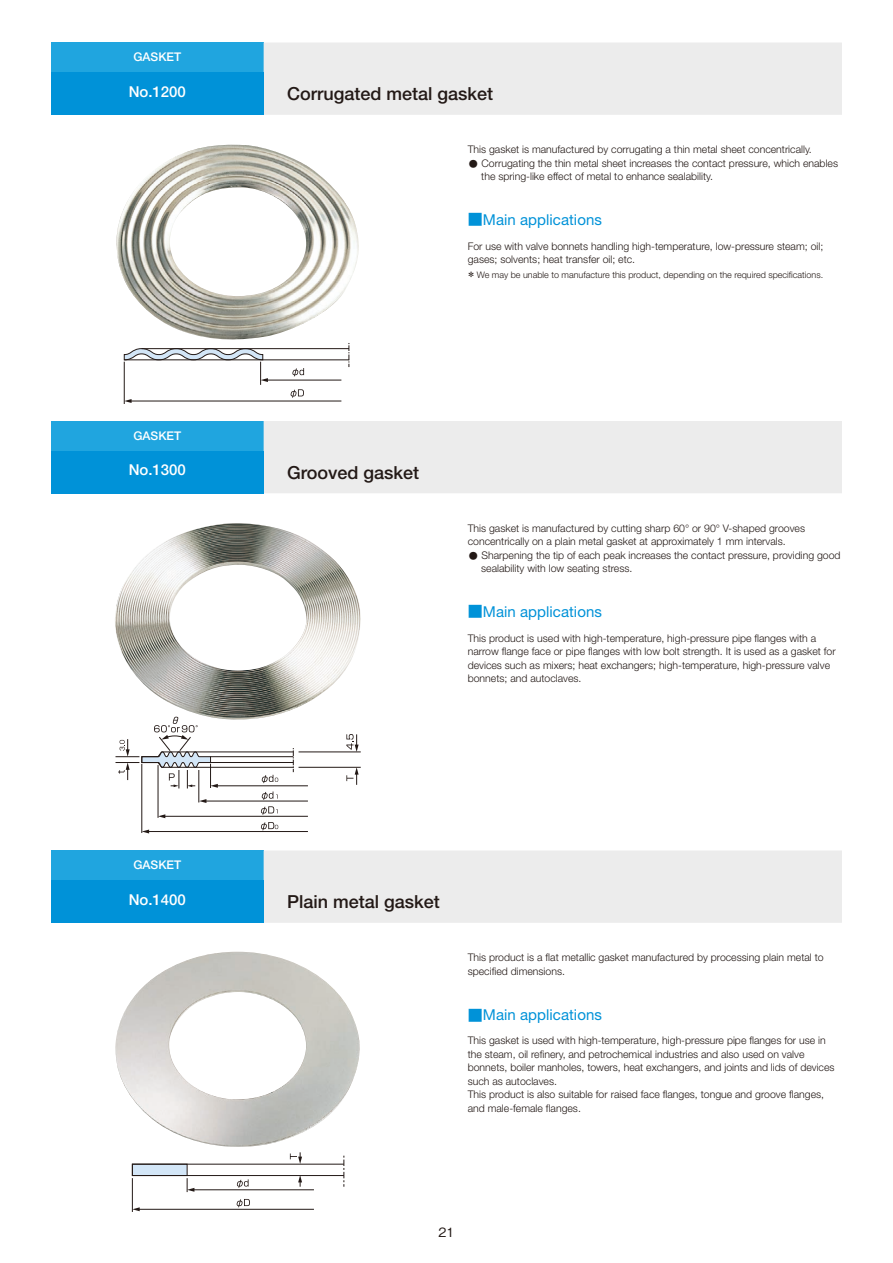
<style>
.page{position:relative;width:893px;height:1263px;background:#fff}
.page>*{position:absolute;margin:0;border:0;box-sizing:border-box;transform-origin:0 0}
.t1{font:500 18px "Helvetica Neue LT Std";color:#231916}
.t2{font:15px "Helvetica Neue LT Std";letter-spacing:.005em;color:#0092d8}
.t3{font:500 15px "Helvetica Neue LT Std";color:#fff}
.t4{font:13.5px "Times New Roman";color:#231916}
.t5{font:500 12.75px "Gothic BBB Pro";color:#231916}
.t6{font:500 12px "Helvetica Neue LT Std";color:#fff}
.t7{font:300 10.5px/13.5px "Helvetica Neue LT Std";color:#231916}
.t8{font:300 9px "Helvetica Neue LT Std";color:#231916}
.t9{font:500 8.4px "UD Shin Go Pro";color:#231916}
.s1{font-family:"UD Shin Go Pro";font-weight:500}
</style>
<div class="page">
<div style="left:51px;top:43px;width:213px;height:29px;background:#20a5df"></div>
<div style="left:264px;top:43px;width:578px;height:72px;background:#ececec"></div>
<div style="left:51px;top:72px;width:213px;height:43px;background:#0092d8"></div>
<div style="left:51px;top:421px;width:213px;height:30px;background:#20a5df"></div>
<div style="left:264px;top:421px;width:578px;height:72px;background:#ececec"></div>
<div style="left:51px;top:451px;width:213px;height:42px;background:#0092d8"></div>
<div style="left:51px;top:850px;width:213px;height:30px;background:#20a5df"></div>
<div style="left:264px;top:851px;width:578px;height:72px;background:#ececec"></div>
<div style="left:51px;top:880px;width:213px;height:43px;background:#0092d8"></div>
<img style="left:116px;top:145px;width:243px;height:195px">
<hr style="left:142px;top:348px;width:207px;height:1px;background:#231916">
<hr style="left:124px;top:360px;width:225px;height:1px;background:#231916">
<hr style="left:267px;top:380px;width:74px;height:1px;background:#231916">
<hr style="left:130px;top:401px;width:211px;height:1px;background:#231916">
<svg style="left:125px;top:399px;width:7px;height:4px"></svg>
<hr style="left:124px;top:362px;width:1px;height:42px;background:#231916">
<svg style="left:292px;top:368px;width:12px;height:8px"></svg>
<svg style="left:291px;top:389px;width:13px;height:9px"></svg>
<svg style="left:124px;top:348px;width:144px;height:37px"></svg>
<svg style="left:349px;top:343px;width:1px;height:24px"></svg>
<img style="left:115px;top:523px;width:246px;height:194px">
<svg style="left:115px;top:717px;width:246px;height:116px"></svg>
<img style="left:115px;top:952px;width:245px;height:195px">
<hr style="left:138px;top:1209px;width:176px;height:1px;background:#231916">
<svg style="left:133px;top:1207px;width:7px;height:4px"></svg>
<hr style="left:132px;top:1178px;width:1px;height:34px;background:#231916">
<svg style="left:237px;top:1199px;width:13px;height:8px"></svg>
<svg style="left:132px;top:1152px;width:213px;height:40px"></svg>
<p class="t6" style="left:133px;top:50px;width:49px">GASKET</p>
<h2 class="t3" style="left:129px;top:83px;width:59px">No.1200</h2>
<p class="t6" style="left:133px;top:428px;width:49px">GASKET</p>
<h2 class="t3" style="left:129px;top:461px;width:59px">No.1300</h2>
<p class="t6" style="left:133px;top:858px;width:49px">GASKET</p>
<h2 class="t3" style="left:129px;top:891px;width:59px">No.1400</h2>
<h1 class="t1" style="left:287px;top:83px;width:208px">Corrugated metal gasket</h1>
<p class="t7" style="left:482px;top:143px;width:358px;text-indent:-14px">This gasket is manufactured by corrugating a thin metal sheet concentrically.<br>Corrugating the thin metal sheet increases the contact pressure, which enables</p>
<p class="t9" style="left:469px;top:157px;width:10px">⨋</p>
<p class="t7" style="left:481px;top:170px;width:233px">the spring-like effect of metal to enhance sealability.</p>
<h2 class="t2" style="left:468px;top:211px;width:136px"><span class="s1">■</span>Main applications</h2>
<p class="t7" style="left:468px;top:239px;width:357px">For use with valve bonnets handling high-temperature, low-pressure steam; oil; gases; solvents; heat transfer oil; etc.</p>
<p class="t8" style="left:477px;top:269px;width:348px">We may be unable to manufacture this product, depending on the required specifications.</p>
<p class="t4" style="left:468px;top:268px;width:8px">*</p>
<h1 class="t1" style="left:287px;top:462px;width:134px">Grooved gasket</h1>
<p class="t7" style="left:468px;top:521px;width:339px">This gasket is manufactured by cutting sharp 60° or 90° -V shaped grooves concentrically on a plain metal gasket at approximately 1 mm intervals.</p>
<p class="t7" style="left:482px;top:548px;width:361px">Sharpening the tip of each peak increases the contact pressure, providing good</p>
<p class="t9" style="left:469px;top:548px;width:10px">⨋</p>
<p class="t7" style="left:481px;top:562px;width:153px">sealability with low seating stress.</p>
<h2 class="t2" style="left:468px;top:603px;width:136px"><span class="s1">■</span>Main applications</h2>
<p class="t7" style="left:468px;top:631px;width:369px">This product is used with high-temperature, high-pressure pipe flanges with a narrow flange face or pipe flanges with low bolt strength isIt. used as a gasket for devices such as mixers; heat exchangers; high-temperature, high-pressure valve bonnets; and autoclaves.</p>
<h1 class="t1" style="left:287px;top:891px;width:154px">Plain metal gasket</h1>
<p class="t7" style="left:468px;top:950px;width:357px">This product is a flat metallic gasket manufactured by processing plain metal to specified dimensions.</p>
<h2 class="t2" style="left:468px;top:1005px;width:136px"><span class="s1">■</span>Main applications</h2>
<p class="t7" style="left:468px;top:1033px;width:368px">This gasket is used with high-temperature, high-pressure pipe flanges for use in the steam, oil refinery, and petrochemical industries and also used on valve bonnets, boiler manholes, towers, heat exchangers, and joints and lids of devices such as autoclaves.<br>This product is also suitable for raised face flanges, tongue and groove flanges, and male-female flanges.</p>
<p class="t5" style="left:438px;top:1222px;width:18px">21</p>
</div>
